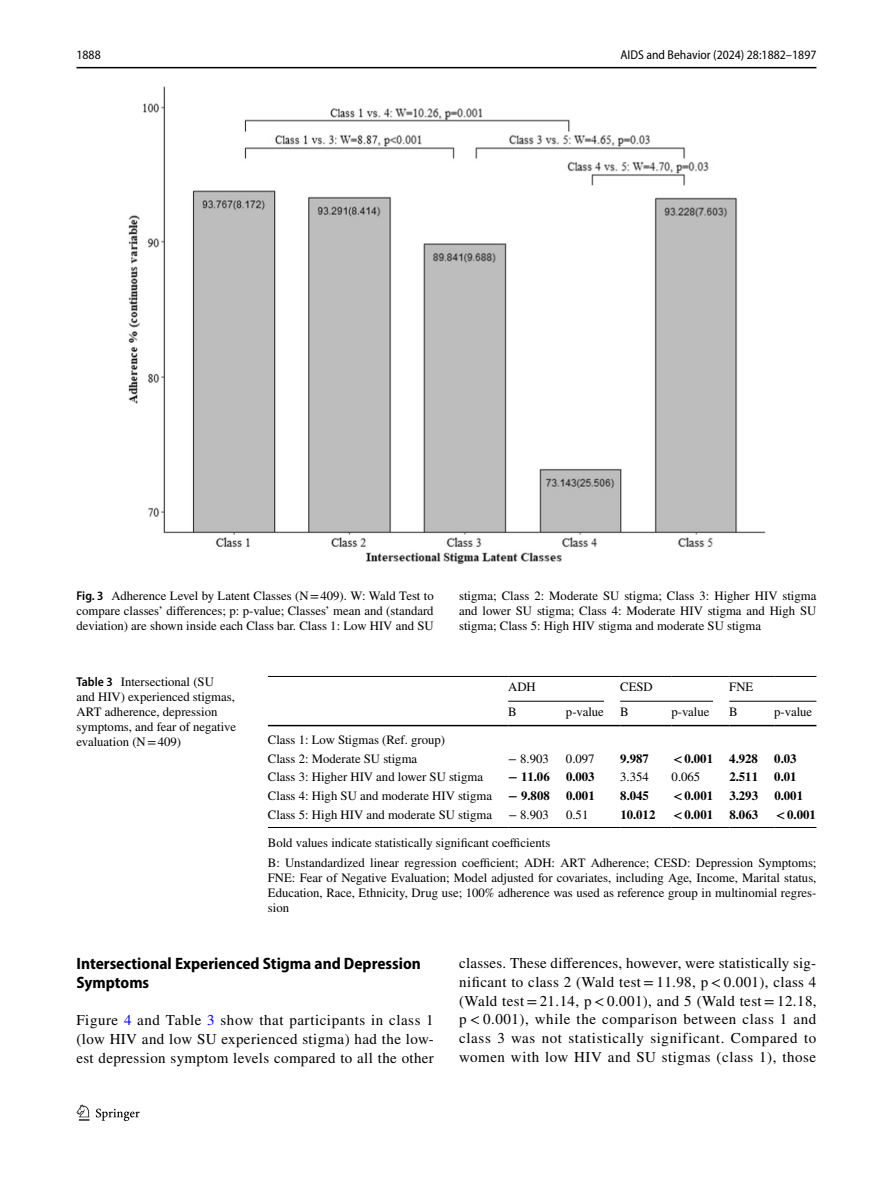
<style>
.page{position:relative;width:893px;height:1187px;background:#fff}
.page>*{position:absolute;margin:0;border:0;box-sizing:border-box;transform-origin:0 0}
.t1{font:700 semi-condensed 16.5px/18.8px "Myriad Pro";color:#000}
.t2{font:15px/18.8px "STIX";letter-spacing:.025em;color:#000;text-align:justify}
.t3{font:12.75px/15px "STIX";color:#000;text-align:justify}
.t4{font:700 12.75px "STIX";color:#000}
.t5{font:semi-condensed 12.75px "Myriad Pro";color:#000}
.s1{font-family:"Myriad Pro";font-weight:600;font-stretch:semi-condensed}
.s2{color:#00f}
</style>
<div class="page">
<hr style="left:77px;top:67px;width:739px;height:1px;background:#000">
<svg style="left:77px;top:1104px;width:12px;height:16px"></svg>
<svg style="left:96px;top:1108px;width:44px;height:12px"></svg>
<img style="left:128px;top:87px;width:637px;height:477px">
<hr style="left:268px;top:676px;width:240px;height:1px;background:#000">
<hr style="left:508px;top:676px;width:58px;height:1px;background:#000">
<hr style="left:566px;top:676px;width:54px;height:1px;background:#000">
<hr style="left:620px;top:676px;width:52px;height:1px;background:#000">
<hr style="left:672px;top:676px;width:57px;height:1px;background:#000">
<hr style="left:729px;top:676px;width:45px;height:1px;background:#000">
<hr style="left:774px;top:676px;width:42px;height:1px;background:#000">
<hr style="left:268px;top:724px;width:240px;height:2px;background:#000">
<hr style="left:508px;top:724px;width:58px;height:2px;background:#000">
<hr style="left:566px;top:724px;width:54px;height:2px;background:#000">
<hr style="left:620px;top:724px;width:52px;height:2px;background:#000">
<hr style="left:672px;top:724px;width:57px;height:2px;background:#000">
<hr style="left:729px;top:724px;width:45px;height:2px;background:#000">
<hr style="left:774px;top:724px;width:42px;height:2px;background:#000">
<hr style="left:268px;top:827px;width:240px;height:1px;background:#000">
<hr style="left:508px;top:827px;width:58px;height:1px;background:#000">
<hr style="left:566px;top:827px;width:54px;height:1px;background:#000">
<hr style="left:620px;top:827px;width:52px;height:1px;background:#000">
<hr style="left:672px;top:827px;width:57px;height:1px;background:#000">
<hr style="left:729px;top:827px;width:45px;height:1px;background:#000">
<hr style="left:774px;top:827px;width:42px;height:1px;background:#000">
<hr style="left:508px;top:700px;width:96px;height:1px;background:#000">
<hr style="left:620px;top:700px;width:93px;height:1px;background:#000">
<hr style="left:729px;top:700px;width:87px;height:1px;background:#000">
<p class="t5" style="left:77px;top:48px;width:26px">1888</p>
<p class="t5" style="left:620px;top:48px;width:198px">AIDS and Behavior (2024) 28:1882–1897</p>
<p class="t3" style="left:77px;top:588px;width:359px"><span class="s1">Fig. 3</span> Adherence Level by Latent Classes (N=409). W: Wald Test to compare classes’ differences; p: p-value; Classes’ mean and (standard deviation) are shown inside each Class bar. Class 1: Low HIV and SU</p>
<p class="t3" style="left:459px;top:588px;width:359px">stigma; Class 2: Moderate SU stigma; Class 3: Higher HIV stigma and lower SU stigma; Class 4: Moderate HIV stigma and High SU stigma; Class 5: High HIV stigma and moderate SU stigma</p>
<p class="t3" style="left:77px;top:674px;width:161px;text-align:left"><span class="s1">Table 3</span> Intersectional (SU<br>and HIV) experienced stigmas,<br>ART adherence, depression symptoms, and fear of negative evaluation (N=409)</p>
<p class="t3" style="left:268px;top:731px;width:179px;line-height:18.8px">Class 1: Low Stigmas (Ref. group)<br>Class 2: Moderate SU stigma</p>
<p class="t3" style="left:508px;top:680px;width:29px">ADH</p>
<p class="t3" style="left:620px;top:680px;width:34px">CESD</p>
<p class="t3" style="left:729px;top:680px;width:26px">FNE</p>
<p class="t3" style="left:508px;top:705px;width:10px">B</p>
<p class="t3" style="left:566px;top:705px;width:39px">p-value</p>
<p class="t3" style="left:620px;top:705px;width:10px">B</p>
<p class="t3" style="left:672px;top:705px;width:39px">p-value</p>
<p class="t3" style="left:729px;top:705px;width:10px">B</p>
<p class="t3" style="left:774px;top:705px;width:39px">p-value</p>
<p class="t3" style="left:508px;top:751px;width:42px">− 8.903</p>
<p class="t3" style="left:566px;top:751px;width:30px">0.097</p>
<p class="t4" style="left:620px;top:750px;width:30px">9.987</p>
<p class="t4" style="left:673px;top:750px;width:41px">&lt;0.001</p>
<p class="t4" style="left:729px;top:750px;width:30px">4.928</p>
<p class="t4" style="left:774px;top:750px;width:24px">0.03</p>
<p class="t3" style="left:268px;top:770px;width:217px">Class 3: Higher HIV and lower SU stigma</p>
<p class="t4" style="left:508px;top:769px;width:43px">− 11.06</p>
<p class="t4" style="left:566px;top:769px;width:30px">0.003</p>
<p class="t3" style="left:620px;top:770px;width:30px">3.354</p>
<p class="t3" style="left:672px;top:770px;width:30px">0.065</p>
<p class="t4" style="left:729px;top:769px;width:30px">2.511</p>
<p class="t4" style="left:774px;top:769px;width:24px">0.01</p>
<p class="t3" style="left:268px;top:789px;width:226px">Class 4: High SU and moderate HIV stigma</p>
<p class="t4" style="left:508px;top:788px;width:43px">− 9.808</p>
<p class="t4" style="left:566px;top:788px;width:30px">0.001</p>
<p class="t4" style="left:620px;top:788px;width:30px">8.045</p>
<p class="t4" style="left:673px;top:788px;width:41px">&lt;0.001</p>
<p class="t4" style="left:729px;top:788px;width:30px">3.293</p>
<p class="t4" style="left:774px;top:788px;width:30px">0.001</p>
<p class="t3" style="left:268px;top:808px;width:226px">Class 5: High HIV and moderate SU stigma</p>
<p class="t3" style="left:508px;top:808px;width:42px">− 8.903</p>
<p class="t3" style="left:566px;top:808px;width:24px">0.51</p>
<p class="t4" style="left:620px;top:807px;width:37px">10.012</p>
<p class="t4" style="left:673px;top:807px;width:41px">&lt;0.001</p>
<p class="t4" style="left:729px;top:807px;width:30px">8.063</p>
<p class="t4" style="left:776px;top:807px;width:41px">&lt;0.001</p>
<p class="t3" style="left:268px;top:834px;width:550px;line-height:19.2px">Bold values indicate statistically significant coefficients<br>B: Unstandardized linear regression coefficient; ADH: ART Adherence; CESD: Depression Symptoms;</p>
<p class="t3" style="left:268px;top:870px;width:550px">FNE: Fear of Negative Evaluation; Model adjusted for covariates, including Age, Income, Marital status, Education, Race, Ethnicity, Drug use; 100% adherence was used as reference group in multinomial regres&shy;sion</p>
<p class="t1" style="left:77px;top:954px;width:346px">Intersectional Experienced Stigma and Depression<br>Symptoms</p>
<p class="t2" style="left:77px;top:1011px;width:359px">Figure <span class="s2">4</span> and Table <span class="s2">3</span> show that participants in class 1 (low HIV and low SU experienced stigma) had the low&shy;est depression symptom levels compared to all the other</p>
<p class="t2" style="left:459px;top:954px;width:359px">classes. These differences, however, were statistically sig&shy;nificant to class 2 (Wald test = 11.98, p &lt; 0.001), class 4 (Wald test = 21.14, p &lt; 0.001), and 5 (Wald test = 12.18, p &lt; 0.001), while the comparison between class 1 and class 3 was not statistically significant. Compared to women with low HIV and SU stigmas (class 1), those</p>
</div>
